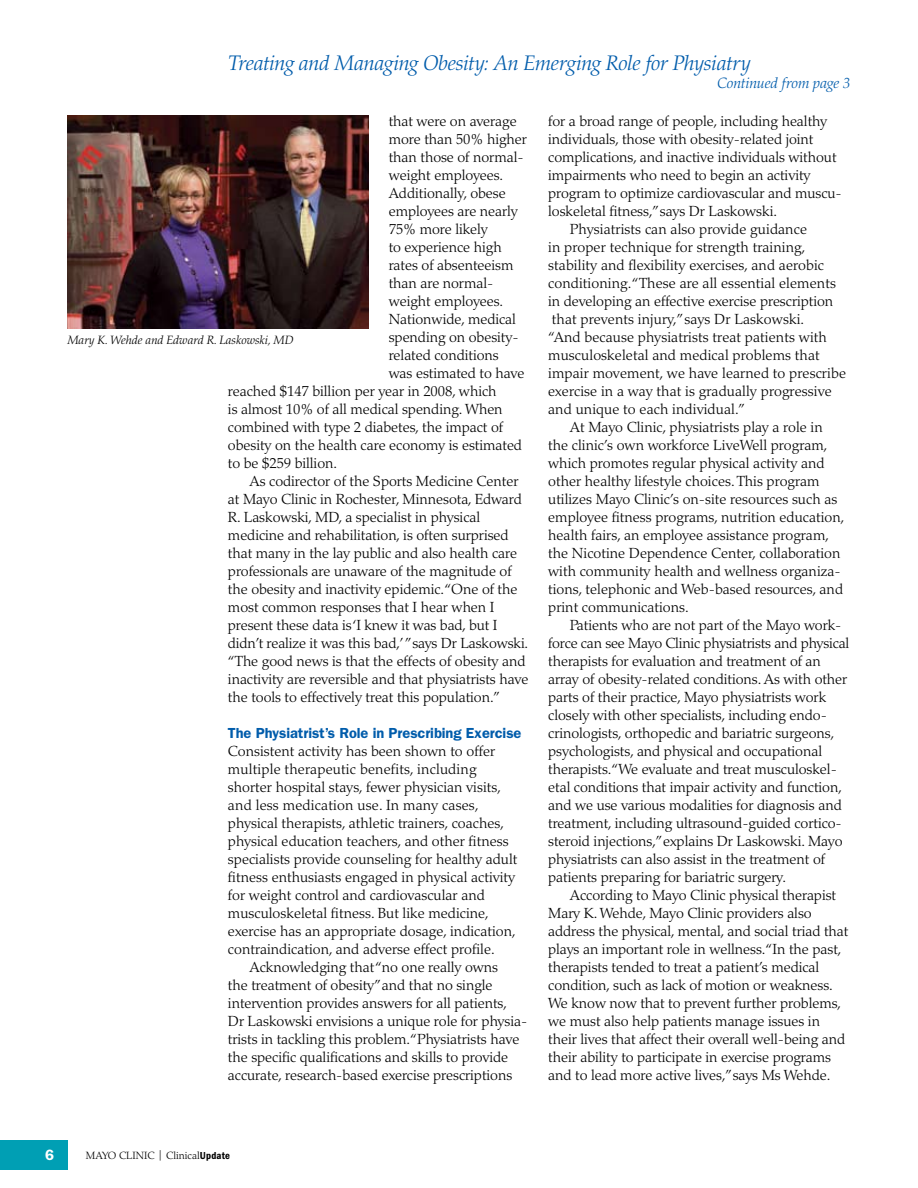
<style>
.page{position:relative;width:918px;height:1188px;background:#fff}
.page>*{position:absolute;margin:0;border:0;box-sizing:border-box;transform-origin:0 0}
.t1{font:italic 300 21px "Palatino LT Std";letter-spacing:-.015em;color:#005cab}
.t2{font:italic 300 15px "Palatino LT Std";letter-spacing:-.005em;color:#005cab}
.t3{font:600 15px "ITC Franklin Gothic Std";color:#fff}
.t4{font:300 14.7px/18px "Palatino LT Std";letter-spacing:-.005em;color:#000}
.t5{font:600 14.7px "ITC Franklin Gothic Std";letter-spacing:-.005em;color:#005cab}
.t6{font:italic 300 12px "Palatino LT Std";color:#000}
.t7{font:300 10.5px "Palatino LT Std";color:#000}
.s1{font-weight:400}
.s2{font-family:"ITC Franklin Gothic Std Dm Cd";font-weight:400}
</style>
<div class="page">
<div style="left:0;top:1140px;width:68px;height:30px;background:#009fb4"></div>
<img style="left:67px;top:115px;width:302px;height:214px">
<h1 class="t1" style="left:228px;top:50px;width:524px">Treating and Managing Obesity: An Emerging Role for Physiatry</h1>
<p class="t2" style="left:717px;top:74px;width:135px">Continued from page 3</p>
<p class="t4" style="left:389px;top:112px;width:129px">that were on average</p>
<p class="t4" style="left:389px;top:130px;width:140px">more than 50% higher</p>
<p class="t4" style="left:389px;top:148px;width:136px">than those of normal-</p>
<p class="t4" style="left:389px;top:166px;width:116px">weight employees.</p>
<p class="t4" style="left:389px;top:184px;width:119px">Additionally, obese</p>
<p class="t4" style="left:389px;top:202px;width:131px">employees are nearly</p>
<p class="t4" style="left:389px;top:220px;width:101px">75% more likely</p>
<p class="t4" style="left:389px;top:238px;width:115px">to experience high</p>
<p class="t4" style="left:389px;top:256px;width:126px">rates of absenteeism</p>
<p class="t4" style="left:389px;top:274px;width:106px">than are normal-</p>
<p class="t4" style="left:389px;top:292px;width:116px">weight employees.</p>
<p class="t4" style="left:389px;top:310px;width:129px">Nationwide, medical</p>
<p class="t4" style="left:389px;top:328px;width:131px">spending on obesity-</p>
<p class="t4" style="left:389px;top:346px;width:112px">related conditions</p>
<p class="t4" style="left:389px;top:364px;width:137px">was estimated to have</p>
<p class="t4" style="left:228px;top:382px;width:270px">reached $147 billion per year in 2008, which</p>
<p class="t4" style="left:228px;top:400px;width:276px">is almost 10% of all medical spending. When</p>
<p class="t4" style="left:228px;top:418px;width:277px">combined with type 2 diabetes, the impact of</p>
<p class="t4" style="left:228px;top:436px;width:296px">obesity on the health care economy is estimated</p>
<p class="t4" style="left:228px;top:454px;width:111px">to be $259 billion.</p>
<p class="t4" style="left:250px;top:472px;width:270px">As codirector of the Sports Medicine Center</p>
<p class="t4" style="left:228px;top:490px;width:296px">at Mayo Clinic in Rochester, Minnesota, Edward</p>
<p class="t4" style="left:228px;top:508px;width:254px">R. Laskowski, MD, a specialist in physical</p>
<p class="t4" style="left:228px;top:526px;width:282px">medicine and rehabilitation, is often surprised</p>
<p class="t4" style="left:228px;top:544px;width:291px">that many in the lay public and also health care</p>
<p class="t4" style="left:228px;top:562px;width:285px">professionals are unaware of the magnitude of</p>
<p class="t4" style="left:228px;top:580px;width:291px">the obesity and inactivity epidemic. “One of the</p>
<p class="t4" style="left:228px;top:598px;width:268px">most common responses that I hear when I</p>
<p class="t4" style="left:228px;top:616px;width:271px">present these data is ‘I knew it was bad, but I</p>
<p class="t4" style="left:228px;top:634px;width:302px">didn’t realize it was this bad,’ ”says Dr Laskowski.</p>
<p class="t4" style="left:228px;top:652px;width:299px">“The good news is that the effects of obesity and</p>
<p class="t4" style="left:228px;top:670px;width:302px">inactivity are reversible and that physiatrists have</p>
<p class="t4" style="left:228px;top:688px;width:274px">the tools to effectively treat this population.”</p>
<p class="t5" style="left:228px;top:724px;width:295px">The Physiatrist’s Role in Prescribing Exercise</p>
<p class="t4" style="left:228px;top:742px;width:291px">Consistent activity has been shown to offer multiple therapeutic benefits, including shorter hospital stays, fewer physician visits, and less medication use. In many cases, physical therapists, athletic trainers, coaches, physical education teachers, and other fitness specialists provide counseling for healthy adult fitness enthusiasts engaged in physical activity for weight control and cardiovascular and musculoskeletal fitness. But like medicine, exercise has an appropriate dosage, indication, contraindication, and adverse effect profile.</p>
<p class="t4" style="left:228px;top:958px;width:301px;text-indent:22px">Acknowledging that “no one really owns<br>the treatment of obesity”and that no single intervention provides answers for all patients,<br>Dr Laskowski envisions a unique role for physia&shy;trists in tackling this problem. “Physiatrists have the specific qualifications and skills to provide accurate, research-based exercise prescriptions</p>
<p class="t6" style="left:67px;top:333px;width:227px">Mary K. Wehde and Edward R. Laskowski, MD</p>
<p class="t4" style="left:548px;top:112px;width:280px">for a broad range of people, including healthy</p>
<p class="t4" style="left:548px;top:130px;width:267px">individuals, those with obesity-related joint</p>
<p class="t4" style="left:548px;top:148px;width:290px">complications, and inactive individuals without</p>
<p class="t4" style="left:548px;top:166px;width:264px">impairments who need to begin an activity</p>
<p class="t4" style="left:548px;top:184px;width:295px">program to optimize cardiovascular and muscu-</p>
<p class="t4" style="left:548px;top:202px;width:230px">loskeletal fitness,”says Dr Laskowski.</p>
<p class="t4" style="left:570px;top:220px;width:239px">Physiatrists can also provide guidance</p>
<p class="t4" style="left:548px;top:238px;width:259px">in proper technique for strength training,</p>
<p class="t4" style="left:548px;top:256px;width:277px">stability and flexibility exercises, and aerobic</p>
<p class="t4" style="left:548px;top:274px;width:289px">conditioning. “These are all essential elements</p>
<p class="t4" style="left:548px;top:292px;width:287px">in developing an effective exercise prescription</p>
<p class="t4" style="left:552px;top:310px;width:254px">that prevents injury,” says Dr Laskowski.</p>
<p class="t4" style="left:548px;top:328px;width:280px">“And because physiatrists treat patients with</p>
<p class="t4" style="left:548px;top:346px;width:273px">musculoskeletal and medical problems that</p>
<p class="t4" style="left:548px;top:364px;width:299px">impair movement, we have learned to prescribe</p>
<p class="t4" style="left:548px;top:382px;width:285px">exercise in a way that is gradually progressive</p>
<p class="t4" style="left:548px;top:400px;width:199px">and unique to each individual.”</p>
<p class="t4" style="left:570px;top:418px;width:254px">At Mayo Clinic, physiatrists play a role in</p>
<p class="t4" style="left:548px;top:436px;width:281px">the clinic’s own workforce LiveWell program,</p>
<p class="t4" style="left:548px;top:454px;width:278px">which promotes regular physical activity and</p>
<p class="t4" style="left:548px;top:473px;width:273px">other healthy lifestyle choices. This program</p>
<p class="t4" style="left:548px;top:491px;width:291px">utilizes Mayo Clinic’s on-site resources such as</p>
<p class="t4" style="left:548px;top:509px;width:298px">employee fitness programs, nutrition education,</p>
<p class="t4" style="left:548px;top:527px;width:282px">health fairs, an employee assistance program,</p>
<p class="t4" style="left:548px;top:545px;width:294px">the Nicotine Dependence Center, collaboration</p>
<p class="t4" style="left:548px;top:563px;width:294px">with community health and wellness organiza-</p>
<p class="t4" style="left:548px;top:581px;width:296px">tions, telephonic and Web-based resources, and</p>
<p class="t4" style="left:548px;top:599px;width:142px">print communications.</p>
<p class="t4" style="left:570px;top:617px;width:273px">Patients who are not part of the Mayo work-</p>
<p class="t4" style="left:548px;top:635px;width:303px">force can see Mayo Clinic physiatrists and physical</p>
<p class="t4" style="left:548px;top:653px;width:274px">therapists for evaluation and treatment of an</p>
<p class="t4" style="left:548px;top:671px;width:301px">array of obesity-related conditions. As with other</p>
<p class="t4" style="left:548px;top:689px;width:280px">parts of their practice, Mayo physiatrists work</p>
<p class="t4" style="left:548px;top:707px;width:280px">closely with other specialists, including endo-</p>
<p class="t4" style="left:548px;top:725px;width:288px">crinologists, orthopedic and bariatric surgeons,</p>
<p class="t4" style="left:548px;top:743px;width:275px">psychologists, and physical and occupational</p>
<p class="t4" style="left:548px;top:761px;width:290px">therapists. “We evaluate and treat musculoskel-</p>
<p class="t4" style="left:548px;top:779px;width:295px">etal conditions that impair activity and function,</p>
<p class="t4" style="left:548px;top:797px;width:295px">and we use various modalities for diagnosis and</p>
<p class="t4" style="left:548px;top:815px;width:295px">treatment, including ultrasound-guided cortico-</p>
<p class="t4" style="left:548px;top:833px;width:296px">steroid injections,”explains Dr Laskowski. Mayo</p>
<p class="t4" style="left:548px;top:851px;width:278px">physiatrists can also assist in the treatment of</p>
<p class="t4" style="left:548px;top:869px;width:239px">patients preparing for bariatric surgery.</p>
<p class="t4" style="left:570px;top:887px;width:268px">According to Mayo Clinic physical therapist</p>
<p class="t4" style="left:548px;top:905px;width:265px">Mary K. Wehde, Mayo Clinic providers also</p>
<p class="t4" style="left:548px;top:923px;width:302px">address the physical, mental, and social triad that</p>
<p class="t4" style="left:548px;top:941px;width:295px">plays an important role in wellness. “In the past,</p>
<p class="t4" style="left:548px;top:959px;width:273px">therapists tended to treat a patient’s medical</p>
<p class="t4" style="left:548px;top:977px;width:286px">condition, such as lack of motion or weakness.</p>
<p class="t4" style="left:548px;top:995px;width:295px">We know now that to prevent further problems,</p>
<p class="t4" style="left:548px;top:1013px;width:273px">we must also help patients manage issues in</p>
<p class="t4" style="left:548px;top:1031px;width:299px">their lives that affect their overall well-being and</p>
<p class="t4" style="left:548px;top:1049px;width:284px">their ability to participate in exercise programs</p>
<p class="t4" style="left:548px;top:1067px;width:284px">and to lead more active lives,”says Ms Wehde.</p>
<p class="t3" style="left:45px;top:1146px;width:11px">6</p>
<p class="t7" style="left:86px;top:1149px;width:146px">MAYO CLINIC <span class="s1">|</span> Clinical<span class="s2">Update</span></p>
</div>
